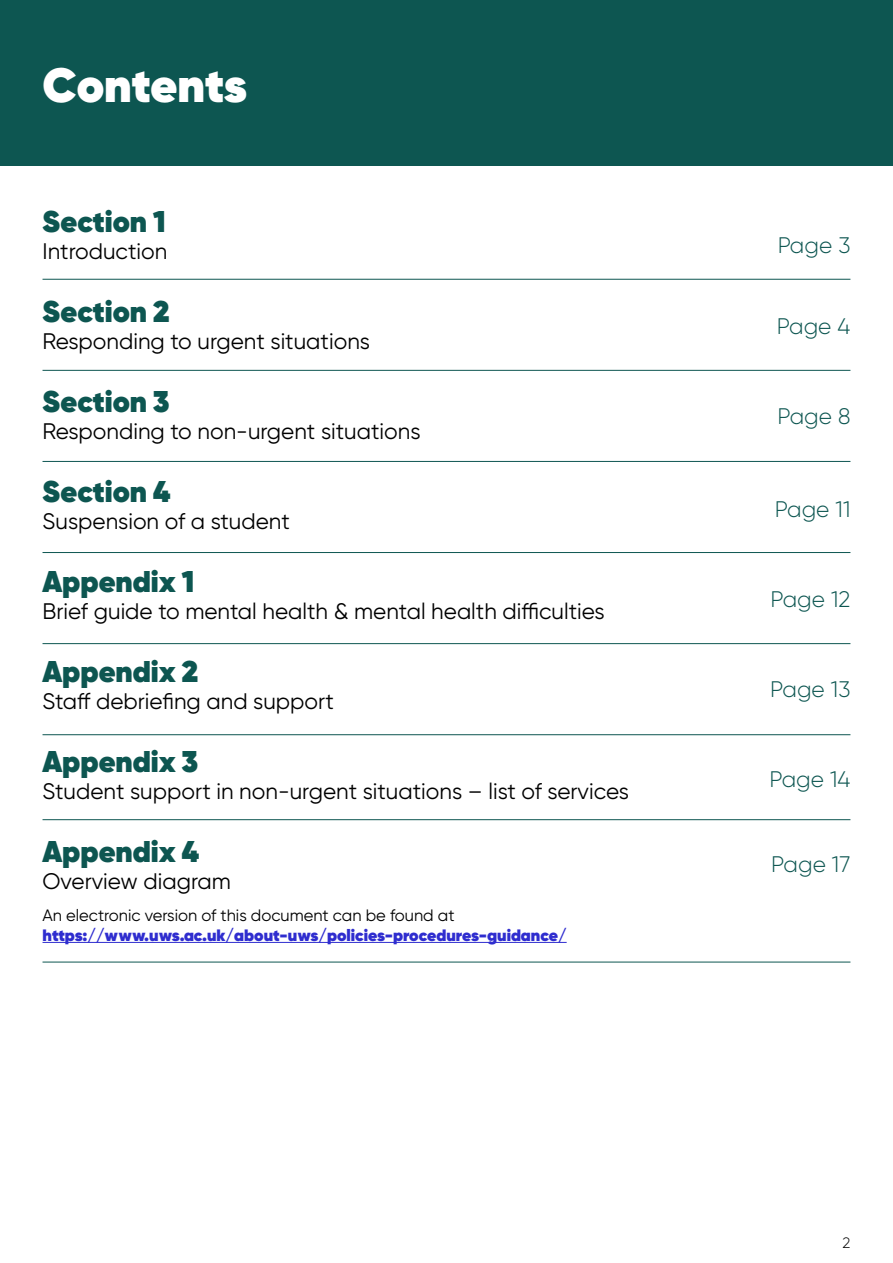
<style>
.page{position:relative;width:893px;height:1263px;background:#fff}
.page>*{position:absolute;margin:0;border:0;box-sizing:border-box;transform-origin:0 0}
.t1{font:800 48px "Gilroy";color:#fff}
.t2{font:800 30px "Gilroy";color:#0d5651}
.t3{font:22.5px "Gilroy";color:#000}
.t4{font:300 22.5px "Gilroy";color:#0d5651}
.t5{font:800 16.5px "Gilroy";color:#2f2dcf}
.t6{font:16.5px "Gilroy";color:#000}
.t7{font:300 15px "Gilroy";color:#000}
</style>
<div class="page">
<div style="left:0;top:0;width:893px;height:166px;background:#0d5651"></div>
<hr style="left:43px;top:942px;width:524px;height:1px;background:#2f2dcf">
<hr style="left:43px;top:279px;width:807px;height:1px;background:#0d5651">
<hr style="left:43px;top:370px;width:807px;height:1px;background:#0d5651">
<hr style="left:43px;top:461px;width:807px;height:1px;background:#0d5651">
<hr style="left:43px;top:552px;width:807px;height:1px;background:#0d5651">
<hr style="left:43px;top:643px;width:807px;height:1px;background:#0d5651">
<hr style="left:43px;top:734px;width:807px;height:1px;background:#0d5651">
<hr style="left:43px;top:819px;width:807px;height:1px;background:#0d5651">
<hr style="left:43px;top:962px;width:807px;height:1px;background:#0d5651">
<p class="t1" style="left:43px;top:55px;width:206px">Contents</p>
<p class="t2" style="left:43px;top:203px;width:125px">Section 1</p>
<p class="t3" style="left:43px;top:238px;width:126px">Introduction</p>
<p class="t2" style="left:43px;top:293px;width:129px">Section 2</p>
<p class="t3" style="left:43px;top:328px;width:329px">Responding to urgent situations</p>
<p class="t2" style="left:43px;top:383px;width:129px">Section 3</p>
<p class="t3" style="left:43px;top:418px;width:379px">Responding to non-urgent situations</p>
<p class="t2" style="left:43px;top:473px;width:129px">Section 4</p>
<p class="t3" style="left:43px;top:508px;width:249px">Suspension of a student</p>
<p class="t2" style="left:43px;top:563px;width:154px">Appendix 1</p>
<p class="t3" style="left:43px;top:598px;width:564px">Brief guide to mental health &amp; mental health difficulties</p>
<p class="t2" style="left:43px;top:653px;width:157px">Appendix 2</p>
<p class="t3" style="left:43px;top:688px;width:293px">Staff debriefing and support</p>
<p class="t2" style="left:43px;top:743px;width:157px">Appendix 3</p>
<p class="t3" style="left:43px;top:778px;width:588px">Student support in non-urgent situations – list of services</p>
<p class="t2" style="left:43px;top:833px;width:158px">Appendix 4</p>
<p class="t3" style="left:43px;top:868px;width:190px">Overview diagram</p>
<p class="t6" style="left:43px;top:905px;width:413px">An electronic version of this document can be found at</p>
<p class="t5" style="left:43px;top:924px;width:526px">https://www.uws.ac.uk/about-uws/policies-procedures-guidance/</p>
<p class="t4" style="left:778px;top:231px;width:74px">Page 3</p>
<p class="t4" style="left:777px;top:312px;width:75px">Page 4</p>
<p class="t4" style="left:777px;top:402px;width:75px">Page 8</p>
<p class="t4" style="left:775px;top:495px;width:77px">Page 11</p>
<p class="t4" style="left:770px;top:585px;width:81px">Page 12</p>
<p class="t4" style="left:770px;top:676px;width:82px">Page 13</p>
<p class="t4" style="left:769px;top:765px;width:83px">Page 14</p>
<p class="t4" style="left:771px;top:850px;width:81px">Page 17</p>
<p class="t7" style="left:842px;top:1233px;width:9px">2</p>
</div>
